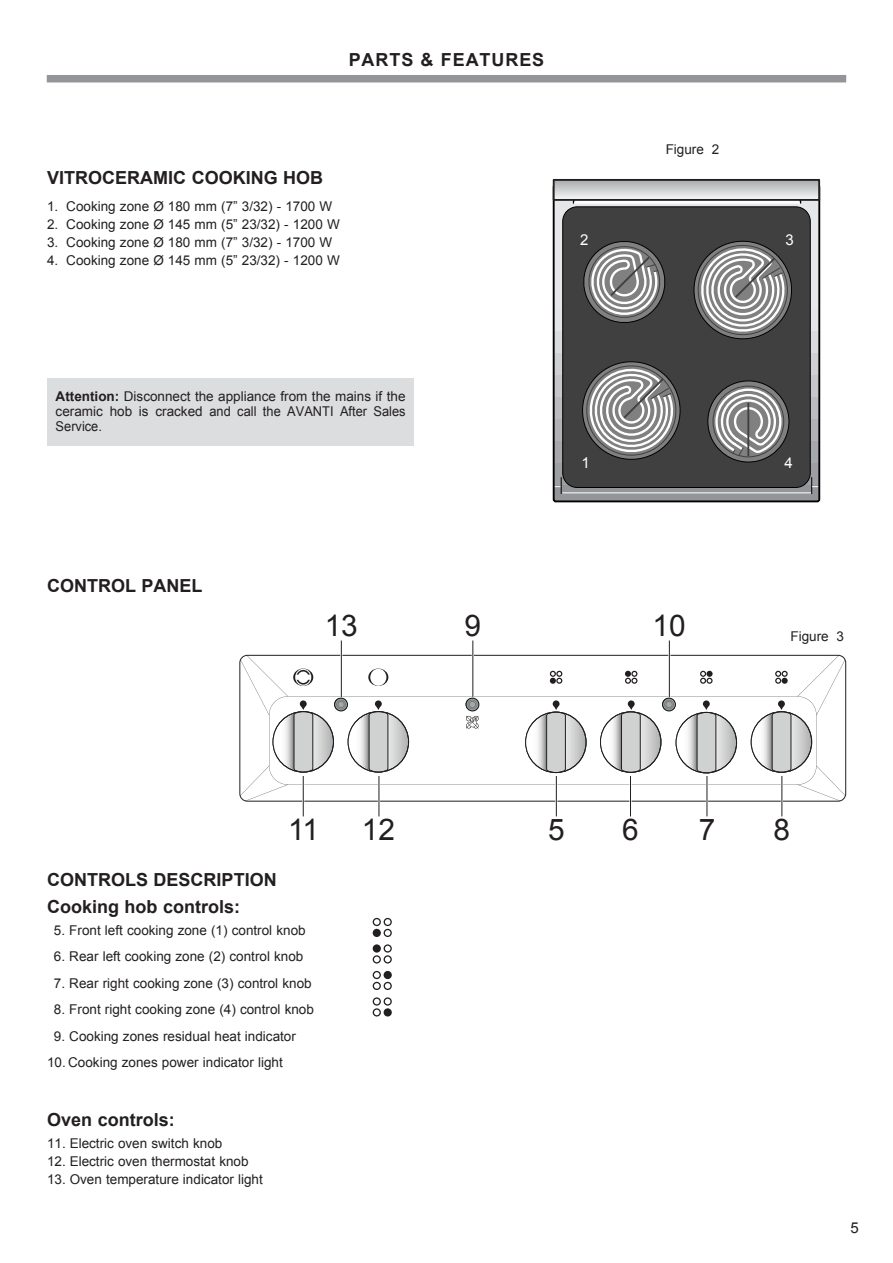
<style>
.page{position:relative;width:893px;height:1263px;background:#fff}
.page>*{position:absolute;margin:0;border:0;box-sizing:border-box;transform-origin:0 0}
.t1{font:29.85px "Arial";color:#231f20}
.t2{font:700 18px/26.5px "Arial";color:#231f20}
.t3{font:700 18px "Arial";letter-spacing:.05em;color:#231f20}
.t4{font:15px "Arial";color:#fff}
.t5{font:15px "Arial";color:#231f20}
.t6{font:13.5px/15px "Arial";color:#231f20;text-align:justify}
.s1{font-weight:700}
</style>
<div class="page">
<div style="left:47px;top:378px;width:367px;height:67px;background:#dcdddf"></div>
<svg style="left:373px;top:918px;width:19px;height:19px"></svg>
<svg style="left:373px;top:944px;width:19px;height:19px"></svg>
<svg style="left:373px;top:971px;width:19px;height:19px"></svg>
<svg style="left:373px;top:997px;width:19px;height:19px"></svg>
<div style="left:47px;top:75px;width:799px;height:7px;background:#939598"></div>
<svg style="left:556px;top:201px;width:261px;height:298px"></svg>
<svg style="left:573px;top:201px;width:228px;height:3px"></svg>
<div style="left:563px;top:207px;width:247px;height:280px;background:#404040;border-radius:15px"></div>
<div style="left:562px;top:206px;width:249px;height:282px;border:1px solid #000;border-radius:15px"></div>
<svg style="left:556px;top:477px;width:6px;height:17px"></svg>
<svg style="left:811px;top:477px;width:6px;height:17px"></svg>
<hr style="left:562px;top:493px;width:249px;height:1px;background:#fff">
<div style="left:553px;top:184px;width:267px;height:318px;border:2px solid #000;border-radius:2px"></div>
<svg style="left:708px;top:381px;width:81px;height:81px"></svg>
<svg style="left:707px;top:387px;width:76px;height:76px"></svg>
<hr style="left:747px;top:403px;width:2px;height:53px;background:#404040">
<svg style="left:583px;top:241px;width:83px;height:82px"></svg>
<svg style="left:582px;top:361px;width:99px;height:99px"></svg>
<svg style="left:693px;top:240px;width:99px;height:100px"></svg>
<svg style="left:556px;top:182px;width:261px;height:16px"></svg>
<div style="left:553px;top:179px;width:267px;height:22px;border:2px solid #231f20"></div>
<svg style="left:240px;top:655px;width:605px;height:146px"></svg>
<svg style="left:625px;top:671px;width:12px;height:13px"></svg>
<svg style="left:775px;top:671px;width:13px;height:13px"></svg>
<svg style="left:550px;top:671px;width:12px;height:13px"></svg>
<svg style="left:700px;top:671px;width:13px;height:13px"></svg>
<svg style="left:293px;top:668px;width:20px;height:18px"></svg>
<svg style="left:295px;top:669px;width:16px;height:17px"></svg>
<svg style="left:297px;top:670px;width:13px;height:15px"></svg>
<svg style="left:368px;top:668px;width:20px;height:18px"></svg>
<div style="left:370px;top:669px;width:16px;height:17px;background:#fff;border-radius:50%"></div>
<svg style="left:466px;top:716px;width:13px;height:12px"></svg>
<svg style="left:600px;top:712px;width:61px;height:60px"></svg>
<svg style="left:600px;top:700px;width:40px;height:72px"></svg>
<div style="left:600px;top:712px;width:61px;height:60px;border:1px solid #231f20;border-radius:50%"></div>
<svg style="left:676px;top:712px;width:60px;height:61px"></svg>
<svg style="left:751px;top:712px;width:61px;height:60px"></svg>
<svg style="left:751px;top:700px;width:40px;height:72px"></svg>
<div style="left:751px;top:712px;width:61px;height:60px;border:1px solid #231f20;border-radius:50%"></div>
<svg style="left:526px;top:712px;width:60px;height:60px"></svg>
<svg style="left:526px;top:700px;width:40px;height:73px"></svg>
<div style="left:525px;top:712px;width:61px;height:61px;border:1px solid #231f20;border-radius:50%"></div>
<svg style="left:273px;top:712px;width:60px;height:60px"></svg>
<svg style="left:273px;top:700px;width:40px;height:72px"></svg>
<div style="left:273px;top:711px;width:61px;height:61px;border:1px solid #231f20;border-radius:50%"></div>
<svg style="left:348px;top:712px;width:61px;height:60px"></svg>
<div style="left:335px;top:698px;width:11px;height:12px;border:1px solid #231f20;border-radius:50%"></div>
<svg style="left:338px;top:700px;width:50px;height:72px"></svg>
<svg style="left:335px;top:698px;width:12px;height:13px"></svg>
<div style="left:335px;top:698px;width:13px;height:13px;border:1px solid #111416;border-radius:50%"></div>
<div style="left:336px;top:700px;width:10px;height:9px;border:1px solid #787b7b;border-radius:50%"></div>
<div style="left:338px;top:701px;width:6px;height:7px;border:1px solid #787b7b;border-radius:50%"></div>
<svg style="left:466px;top:698px;width:13px;height:13px"></svg>
<div style="left:466px;top:698px;width:13px;height:13px;border:1px solid #111416;border-radius:50%"></div>
<div style="left:468px;top:700px;width:9px;height:9px;border:1px solid #787b7b;border-radius:50%"></div>
<div style="left:469px;top:701px;width:7px;height:7px;border:1px solid #787b7b;border-radius:50%"></div>
<svg style="left:666px;top:700px;width:50px;height:73px"></svg>
<svg style="left:663px;top:698px;width:12px;height:13px"></svg>
<div style="left:662px;top:698px;width:13px;height:13px;border:1px solid #111416;border-radius:50%"></div>
<div style="left:664px;top:700px;width:10px;height:9px;border:1px solid #787b7b;border-radius:50%"></div>
<div style="left:666px;top:701px;width:6px;height:7px;border:1px solid #787b7b;border-radius:50%"></div>
<hr style="left:302px;top:776px;width:2px;height:40px;background:#fff">
<hr style="left:303px;top:776px;width:1px;height:40px;background:#231f20">
<hr style="left:378px;top:776px;width:2px;height:40px;background:#fff">
<hr style="left:379px;top:776px;width:1px;height:40px;background:#231f20">
<hr style="left:555px;top:776px;width:2px;height:40px;background:#fff">
<hr style="left:556px;top:776px;width:1px;height:40px;background:#231f20">
<hr style="left:629px;top:776px;width:3px;height:40px;background:#fff">
<hr style="left:630px;top:776px;width:1px;height:40px;background:#231f20">
<hr style="left:706px;top:776px;width:2px;height:40px;background:#fff">
<hr style="left:707px;top:776px;width:1px;height:40px;background:#231f20">
<hr style="left:781px;top:776px;width:2px;height:40px;background:#fff">
<hr style="left:781px;top:776px;width:1px;height:40px;background:#231f20">
<hr style="left:340px;top:640px;width:2px;height:57px;background:#fff">
<hr style="left:341px;top:640px;width:1px;height:57px;background:#231f20">
<hr style="left:472px;top:640px;width:2px;height:57px;background:#fff">
<hr style="left:472px;top:640px;width:1px;height:57px;background:#231f20">
<hr style="left:668px;top:640px;width:2px;height:57px;background:#fff">
<hr style="left:669px;top:640px;width:1px;height:57px;background:#231f20">
<h2 class="t3" style="left:349px;top:48px;width:197px">PARTS &amp; FEATURES</h2>
<h2 class="t2" style="left:47px;top:165px;width:277px">VITROCERAMIC COOKING HOB</h2>
<p class="t6" style="left:47px;top:199px;width:287px">1. Cooking zone Ø 180 mm (7” 3/32) - 1700 W</p>
<p class="t6" style="left:47px;top:217px;width:294px">2. Cooking zone Ø 145 mm (5” 23/32) - 1200 W</p>
<p class="t6" style="left:47px;top:235px;width:287px">3. Cooking zone Ø 180 mm (7” 3/32) - 1700 W</p>
<p class="t6" style="left:47px;top:253px;width:294px">4. Cooking zone Ø 145 mm (5” 23/32) - 1200 W</p>
<p class="t6" style="left:666px;top:142px;width:55px">Figure 2</p>
<p class="t4" style="left:580px;top:230px;width:10px">2</p>
<p class="t4" style="left:785px;top:230px;width:10px">3</p>
<p class="t6" style="left:56px;top:389px;width:351px"><span class="s1">Attention:</span> Disconnect the appliance from the mains if the ceramic hob is cracked and call the AVANTI After Sales Service.</p>
<h2 class="t2" style="left:47px;top:573px;width:157px">CONTROL PANEL</h2>
<p class="t4" style="left:581px;top:453px;width:10px">1</p>
<p class="t4" style="left:784px;top:453px;width:10px">4</p>
<h1 class="t1" style="left:325px;top:606px;width:35px">13</h1>
<h1 class="t1" style="left:465px;top:606px;width:18px">9</h1>
<h1 class="t1" style="left:652px;top:606px;width:35px">10</h1>
<p class="t6" style="left:790px;top:629px;width:55px">Figure 3</p>
<h1 class="t1" style="left:288px;top:810px;width:32px">11</h1>
<h1 class="t1" style="left:362px;top:810px;width:35px">12</h1>
<h1 class="t1" style="left:548px;top:810px;width:18px">5</h1>
<h1 class="t1" style="left:622px;top:810px;width:18px">6</h1>
<h1 class="t1" style="left:699px;top:810px;width:18px">7</h1>
<h1 class="t1" style="left:774px;top:810px;width:18px">8</h1>
<h2 class="t2" style="left:47px;top:867px;width:231px">CONTROLS DESCRIPTION<br>Cooking hob controls:</h2>
<p class="t6" style="left:54px;top:923px;width:253px">5. Front left cooking zone (1) control knob</p>
<p class="t6" style="left:54px;top:949px;width:251px">6. Rear left cooking zone (2) control knob</p>
<p class="t6" style="left:54px;top:976px;width:259px">7. Rear right cooking zone (3) control knob</p>
<p class="t6" style="left:54px;top:1002px;width:262px">8. Front right cooking zone (4) control knob</p>
<p class="t6" style="left:54px;top:1029px;width:244px">9. Cooking zones residual heat indicator</p>
<p class="t6" style="left:47px;top:1055px;width:237px">10. Cooking zones power indicator light</p>
<h2 class="t2" style="left:47px;top:1106px;width:129px">Oven controls:</h2>
<p class="t6" style="left:47px;top:1136px;width:177px">11. Electric oven switch knob</p>
<p class="t6" style="left:47px;top:1154px;width:203px">12. Electric oven thermostat knob</p>
<p class="t6" style="left:47px;top:1172px;width:217px">13. Oven temperature indicator light</p>
<p class="t5" style="left:850px;top:1218px;width:10px">5</p>
</div>
